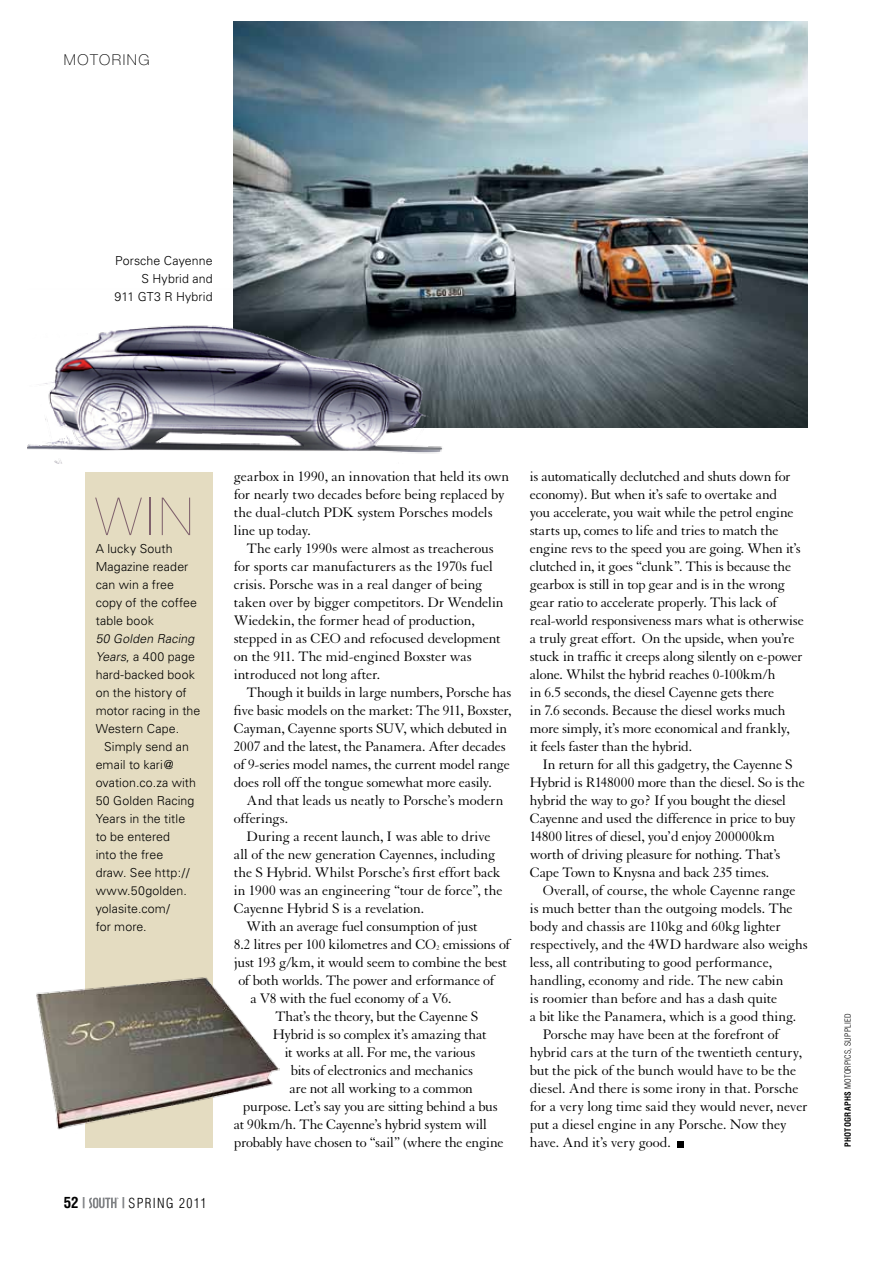
<style>
.page{position:relative;width:893px;height:1263px;background:#fff}
.page>*{position:absolute;margin:0;border:0;box-sizing:border-box;transform-origin:0 0}
.t1{font:200 52.5px "Helvetica Neue";color:#80626d}
.t2{font:15px/18px "Granjon";letter-spacing:-.015em;color:#000}
.t3{font:100 15px "Helvetica Neue";letter-spacing:.1em;color:#000}
.t4{font:700 condensed 15px "Helvetica";color:#000}
.t5{font:300 condensed 13.5px "Helvetica";letter-spacing:.1em;color:#000}
.t6{font:300 12.3px/18px "Univers";letter-spacing:.01em;color:#000}
.t7{font:300 condensed 8.25px "Helvetica";letter-spacing:.03em;color:#000}
.s1{font-style:italic}
.s2{font-family:"Helvetica Neue";font-stretch:normal;color:#808285}
.s3{font-family:"Helvetica Neue";font-weight:700;font-stretch:normal;font-size:15px;color:#808285}
.s4{font-size:7.05px}
.s5{font-weight:700}
</style>
<div class="page">
<img style="left:234px;top:21px;width:574px;height:406px">
<div style="left:85px;top:472px;width:128px;height:675px;background:#e4dcc1"></div>
<img style="left:36px;top:977px;width:244px;height:153px">
<img style="left:28px;top:289px;width:435px;height:174px">
<svg style="left:89px;top:1197px;width:29px;height:11px"></svg>
<svg style="left:677px;top:1141px;width:6px;height:6px"></svg>
<p class="t3" style="left:64px;top:51px;width:87px">MOTORING</p>
<p class="t6" style="left:115px;top:252px;width:100px;text-align:right">Porsche Cayenne<br>S Hybrid and<br>911 GT3 R Hybrid</p>
<h1 class="t1" style="left:96px;top:486px;width:99px">Win</h1>
<p class="t6" style="left:96px;top:540px;width:103px">A lucky South<br>Magazine reader can win a free copy of the coffee table book</p>
<p class="t6" style="left:96px;top:630px;width:106px"><span class="s1">50 Golden Racing<br>Years</span>, a 400 page hard-backed book on the history of motor racing in the<br>Western Cape.</p>
<p class="t6" style="left:96px;top:738px;width:102px;text-indent:9px">Simply send an email to kari@ ovation.co.za with<br>50 Golden Racing<br>Years in the title to be entered<br>into the free draw. See http:// www.50golden. yolasite.com/<br>for more.</p>
<p class="t4" style="left:64px;top:1193px;width:23px">52 <span class="s2">|</span></p>
<p class="t5" style="left:122px;top:1195px;width:86px"><span class="s3">|</span> SPRING 2011</p>
<p class="t2" style="left:234px;top:468px;width:277px">gearbox in 1990, an innovation that held its own for nearly two decades before being replaced by the dual-clutch PDK system Porsches models line up today.</p>
<p class="t2" style="left:234px;top:540px;width:271px;text-indent:13px">The early 1990s were almost as treacherous for sports car manufacturers as the 1970s fuel crisis. Porsche was in a real danger of being taken over by bigger competitors. Dr Wendelin Wiedekin, the former head of production, stepped in as CEO and refocused development on the 911. The mid-engined Boxster was introduced not long after.</p>
<p class="t2" style="left:234px;top:684px;width:279px;text-indent:13px">Though it builds in large numbers, Porsche has five basic models on the market: The 911, Boxster, Cayman, Cayenne sports SUV, which debuted in 2007 and the latest, the Panamera. After decades of 9-series model names, the current model range does roll off the tongue somewhat more easily.</p>
<p class="t2" style="left:234px;top:792px;width:271px;text-indent:13px">And that leads us neatly to Porsche’s modern offerings.</p>
<p class="t2" style="left:247px;top:828px;width:245px">During a recent launch, I was able to drive</p>
<p class="t2" style="left:234px;top:846px;width:263px">all of the new generation Cayennes, including</p>
<p class="t2" style="left:234px;top:864px;width:269px">the S Hybrid. Whilst Porsche’s first effort back</p>
<p class="t2" style="left:234px;top:882px;width:270px">in 1900 was an engineering “tour de force”, the</p>
<p class="t2" style="left:234px;top:900px;width:192px">Cayenne Hybrid S is a revelation.</p>
<p class="t2" style="left:247px;top:918px;width:232px">With an average fuel consumption of just</p>
<p class="t2" style="left:234px;top:936px;width:278px">8.2 litres per 100 kilometres and CO<span class="s4">2</span> emissions of</p>
<p class="t2" style="left:234px;top:954px;width:274px">just 193 g/km, it would seem to combine the best</p>
<p class="t2" style="left:238px;top:972px;width:258px">of both worlds. The power and erformance of</p>
<p class="t2" style="left:250px;top:990px;width:202px">a V8 with the fuel economy of a V6.</p>
<p class="t2" style="left:275px;top:1008px;width:205px">That’s the theory, but the Cayenne S</p>
<p class="t2" style="left:273px;top:1026px;width:215px">Hybrid is so complex it’s amazing that</p>
<p class="t2" style="left:285px;top:1044px;width:192px">it works at all. For me, the various</p>
<p class="t2" style="left:291px;top:1062px;width:184px">bits of electronics and mechanics</p>
<p class="t2" style="left:289px;top:1080px;width:185px">are not all working to a common</p>
<p class="t2" style="left:243px;top:1098px;width:257px">purpose. Let’s say you are sitting behind a bus</p>
<p class="t2" style="left:234px;top:1116px;width:255px">at 90km/h. The Cayenne’s hybrid system will</p>
<p class="t2" style="left:234px;top:1134px;width:271px">probably have chosen to “sail” (where the engine</p>
<p class="t2" style="left:530px;top:468px;width:275px">is automatically declutched and shuts down for economy). But when it’s safe to overtake and<br>you accelerate, you wait while the petrol engine starts up, comes to life and tries to match the engine revs to the speed you are going. When it’s clutched in, it goes “clunk”. This is because the gearbox is still in top gear and is in the wrong gear ratio to accelerate properly. This lack of real-world responsiveness mars what is otherwise a truly great effort. On the upside, when you’re stuck in traffic it creeps along silently on e-power alone. Whilst the hybrid reaches 0-100km/h<br>in 6.5 seconds, the diesel Cayenne gets there<br>in 7.6 seconds. Because the diesel works much more simply, it’s more economical and frankly,<br>it feels faster than the hybrid.</p>
<p class="t2" style="left:530px;top:756px;width:276px;text-indent:13px">In return for all this gadgetry, the Cayenne S Hybrid is R148000 more than the diesel. So is the hybrid the way to go? If you bought the diesel Cayenne and used the difference in price to buy 14800 litres of diesel, you’d enjoy 200000km worth of driving pleasure for nothing. That’s Cape Town to Knysna and back 235 times.</p>
<p class="t2" style="left:543px;top:882px;width:254px">Overall, of course, the whole Cayenne range</p>
<p class="t2" style="left:530px;top:900px;width:264px">is much better than the outgoing models. The</p>
<p class="t2" style="left:530px;top:918px;width:253px">body and chassis are 110kg and 60kg lighter</p>
<p class="t2" style="left:530px;top:936px;width:280px">respectively, and the 4WD hardware also weighs</p>
<p class="t2" style="left:530px;top:954px;width:244px">less, all contributing to good performance,</p>
<p class="t2" style="left:530px;top:972px;width:255px">handling, economy and ride. The new cabin</p>
<p class="t2" style="left:530px;top:990px;width:249px">is roomier than before and has a dash quite</p>
<p class="t2" style="left:530px;top:1008px;width:268px">a bit like the Panamera, which is a good thing.</p>
<p class="t2" style="left:543px;top:1026px;width:238px">Porsche may have been at the forefront of</p>
<p class="t2" style="left:530px;top:1044px;width:274px">hybrid cars at the turn of the twentieth century,</p>
<p class="t2" style="left:530px;top:1062px;width:268px">but the pick of the bunch would have to be the</p>
<p class="t2" style="left:530px;top:1080px;width:270px">diesel. And there is some irony in that. Porsche</p>
<p class="t2" style="left:530px;top:1098px;width:279px">for a very long time said they would never, never</p>
<p class="t2" style="left:530px;top:1116px;width:258px">put a diesel engine in any Porsche. Now they</p>
<p class="t2" style="left:530px;top:1134px;width:142px">have. And it’s very good.</p>
<p class="t7" style="left:842px;top:1147px;width:135px;rotate:-90deg"><span class="s5">photographs</span> MOTORPICS, SUPPLIED</p>
</div>
